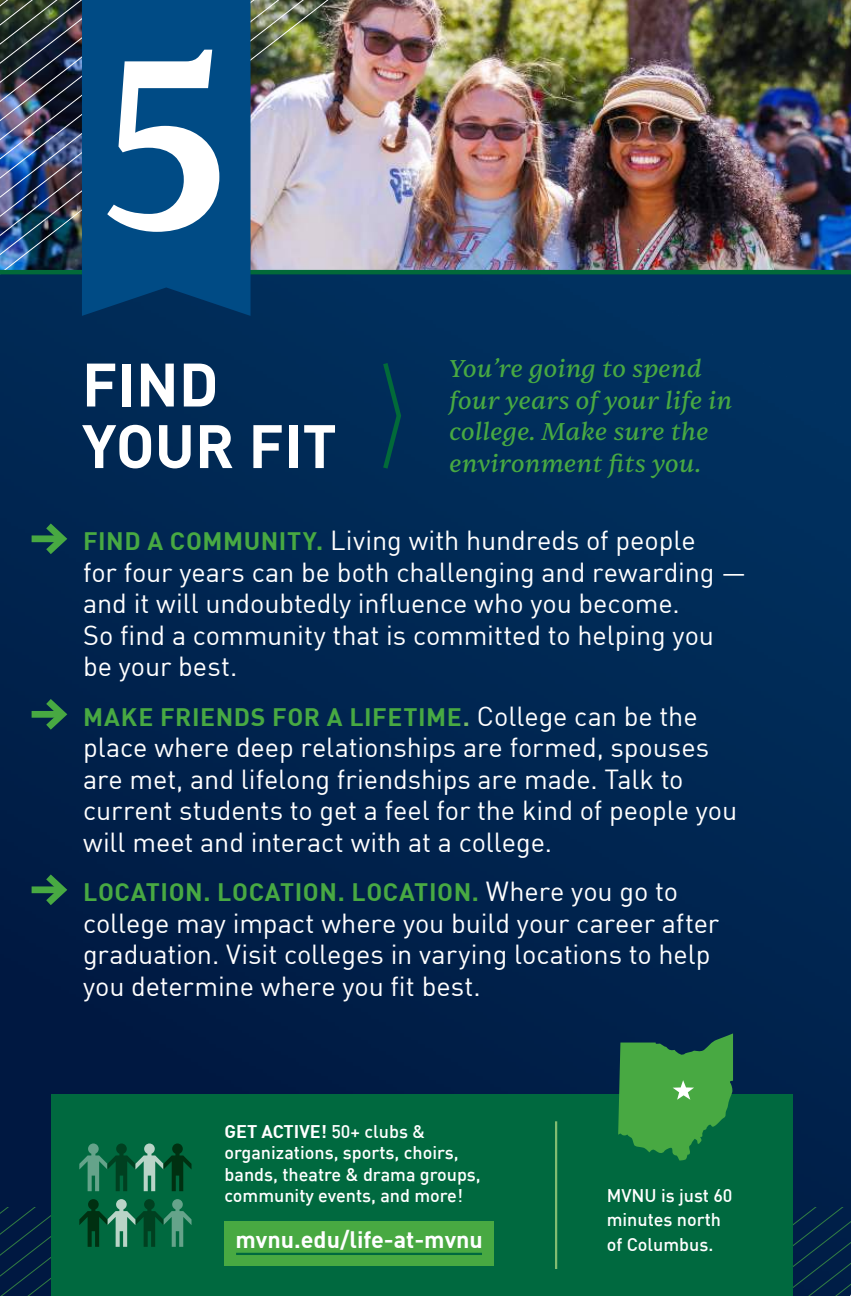
<style>
.page{position:relative;width:851px;height:1296px;background:#fff}
.page>*{position:absolute;margin:0;border:0;box-sizing:border-box;transform-origin:0 0}
.t1{font:700 245.25px "Sentient Variable";color:#fff}
.t2{font:700 60.3px/61.6px "DIN";color:#fff}
.t3{font:27px/31.5px "DIN";letter-spacing:-.005em;color:#fff}
.t4{font:700 24.75px "DIN";letter-spacing:.025em;color:#48a942}
.t5{font:italic 24.75px/31.5px "Sentient Variable";color:#48a942}
.t6{font:700 23.4px "DIN";color:#fff}
.t7{font:500 18px/21.6px "DIN";color:#fff}
.s1{font-weight:700;font-size:24.75px;color:#48a942}
.s2{color:#78b968}
.s3{font-weight:400;font-size:27px;color:#fff}
.s4{font-weight:700}
</style>
<div class="page">
<img style="left:0;top:274px;width:850px;height:925px">
<img style="left:342px;top:0;width:508px;height:270px">
<img style="left:0;top:0;width:15px;height:277px">
<img style="left:15px;top:0;width:24px;height:277px">
<img style="left:39px;top:0;width:23px;height:277px">
<img style="left:62px;top:0;width:20px;height:277px">
<img style="left:250px;top:0;width:92px;height:277px">
<hr style="left:0;top:270px;width:850px;height:4px;background:#026a39">
<div style="left:82px;top:0;width:168px;height:316px;background:#004b85"></div>
<svg style="left:380px;top:358px;width:23px;height:116px;background:#003752"></svg>
<div style="left:32px;top:535px;width:30px;height:7px;background:#48a942"></div>
<svg style="left:39px;top:516px;width:33px;height:45px"></svg>
<div style="left:32px;top:711px;width:30px;height:7px;background:#48a942"></div>
<svg style="left:39px;top:692px;width:33px;height:45px"></svg>
<div style="left:32px;top:886px;width:30px;height:7px;background:#48a942"></div>
<svg style="left:39px;top:867px;width:33px;height:45px"></svg>
<div style="left:51px;top:1094px;width:741px;height:202px;background:#00693f"></div>
<hr style="left:555px;top:1121px;width:2px;height:148px;background:#81bc71">
<svg style="left:618px;top:1033px;width:115px;height:128px"></svg>
<svg style="left:79px;top:1143px;width:112px;height:48px"></svg>
<svg style="left:0;top:1199px;width:850px;height:97px"></svg>
<div style="left:224px;top:1221px;width:270px;height:45px;background:#48a942"></div>
<hr style="left:236px;top:1253px;width:246px;height:2px;background:#00693f">
<h1 class="t1" style="left:103px;top:1px;width:128px">5</h1>
<h2 class="t2" style="left:82px;top:358px;width:256px">FIND<br>YOUR FIT</h2>
<p class="t5" style="left:449px;top:355px;width:285px">You’re going to spend four years of your life in college. Make sure the environment fits you.</p>
<p class="t3" style="left:83px;top:527px;width:664px"><span class="s1">FIND A COMMUNITY.</span> Living with hundreds of people<br>for four years can be both challenging and rewarding — and it will undoubtedly influence who you become.<br>So find a community that is committed to helping you be your best.</p>
<p class="t4" style="left:83px;top:706px;width:616px">MAKE FRIENDS FOR A LIFETIME<span class="s2">.</span> <span class="s3">College can be the</span></p>
<p class="t3" style="left:83px;top:733px;width:655px">place where deep relationships are formed, spouses are met, and lifelong friendships are made. Talk to current students to get a feel for the kind of people you will meet and interact with at a college.</p>
<p class="t4" style="left:83px;top:882px;width:596px">LOCATION. LOCATION. LOCATION. <span class="s3">Where you go to</span></p>
<p class="t3" style="left:83px;top:909px;width:637px">college may impact where you build your career after graduation. Visit colleges in varying locations to help you determine where you fit best.</p>
<p class="t7" style="left:224px;top:1121px;width:258px"><span class="s4">GET ACTIVE!</span> 50+ clubs &amp; organizations, sports, choirs, bands, theatre &amp; drama groups, community events, and more!</p>
<p class="t6" style="left:235px;top:1230px;width:249px">mvnu.edu/life-at-mvnu</p>
<p class="t7" style="left:606px;top:1184px;width:127px;line-height:24.8px">MVNU is just 60 minutes north of Columbus.</p>
</div>
